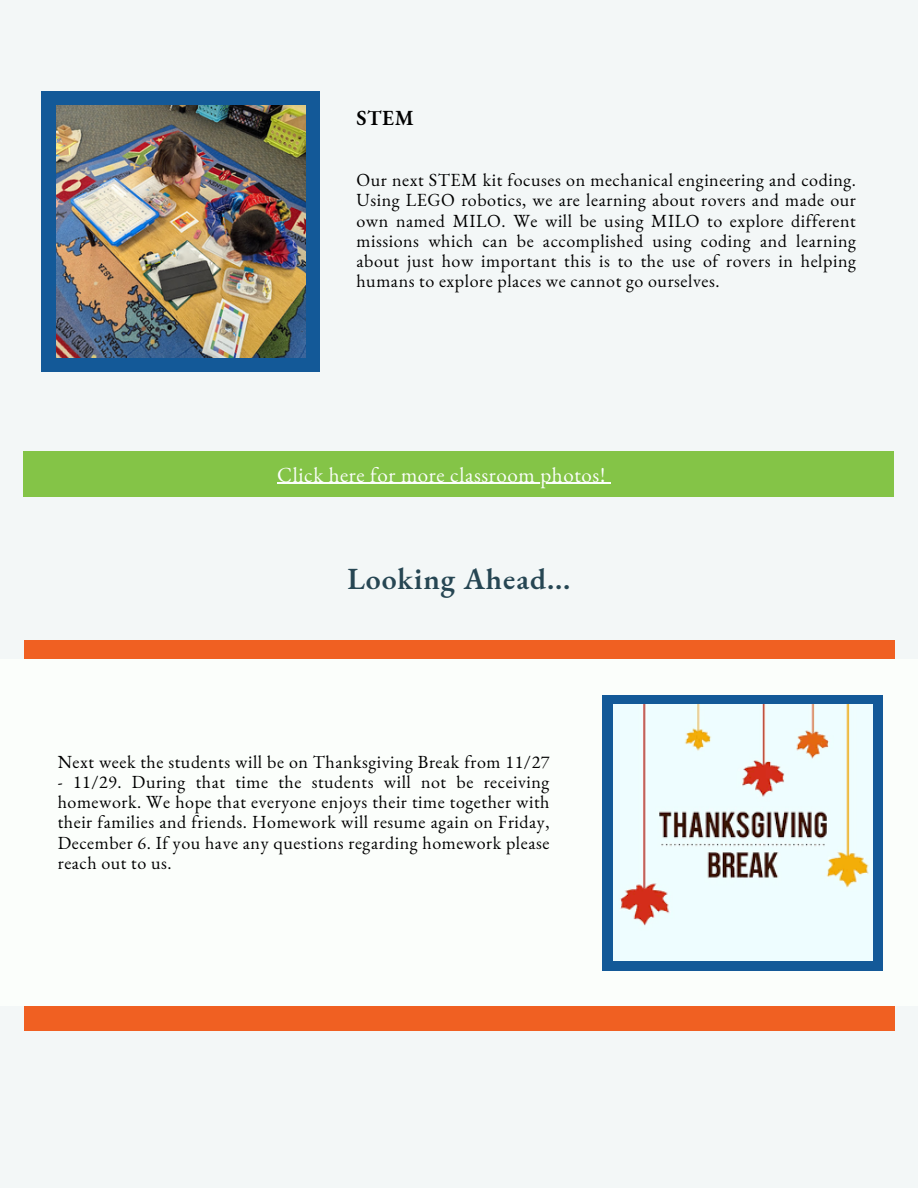
<style>
.page{position:relative;width:918px;height:1188px;background:#f3f7f7}
.page>*{position:absolute;margin:0;border:0;box-sizing:border-box;transform-origin:0 0}
.t1{font:600 30px "EB Garamond";letter-spacing:.03em;color:#264653}
.t2{font:21px "EB Garamond";letter-spacing:.03em;color:#fbfefb}
.t3{font:600 21px "EB Garamond";color:#000}
.t4{font:18px/20.2px "EB Garamond";letter-spacing:.03em;color:#000;text-align:justify}
</style>
<div class="page">
<div style="left:24px;top:451px;width:870px;height:46px;background:#84c447"></div>
<div style="left:41px;top:91px;width:279px;height:280px;background:#135998"></div>
<img style="left:57px;top:105px;width:248px;height:252px">
<div style="left:24px;top:640px;width:870px;height:390px;background:#f06022"></div>
<div style="left:0;top:660px;width:918px;height:346px;background:#fbfefb"></div>
<div style="left:602px;top:695px;width:281px;height:276px;background:#135998"></div>
<img style="left:614px;top:704px;width:258px;height:257px">
<hr style="left:277px;top:483px;width:329px;height:1px;background:#fbfefb">
<p class="t3" style="left:356px;top:104px;width:59px">STEM</p>
<p class="t4" style="left:356px;top:170px;width:501px">Our next STEM kit focuses on mechanical engineering and coding.<br>Using LEGO robotics, we are learning about rovers and made our own named MILO. We will be using MILO to explore different missions which can be accomplished using coding and learning about just how important this is to the use of rovers in helping humans to explore places we cannot go ourselves.</p>
<h2 class="t2" style="left:277px;top:460px;width:330px">Click here for more classroom photos!</h2>
<h3 class="t1" style="left:347px;top:559px;width:225px">Looking Ahead...</h3>
<h1 class="t4" style="left:58px;top:751px;width:493px">Next week the students will be on Thanksgiving Break from 11/27</h1>
<h1 class="t4" style="left:58px;top:771px;width:493px">- 11/29. During that time the students will not be receiving homework. We hope that everyone enjoys their time together with their families and friends. Homework will resume again on Friday, December 6. If you have any questions regarding homework please reach out to us.</h1>
</div>
